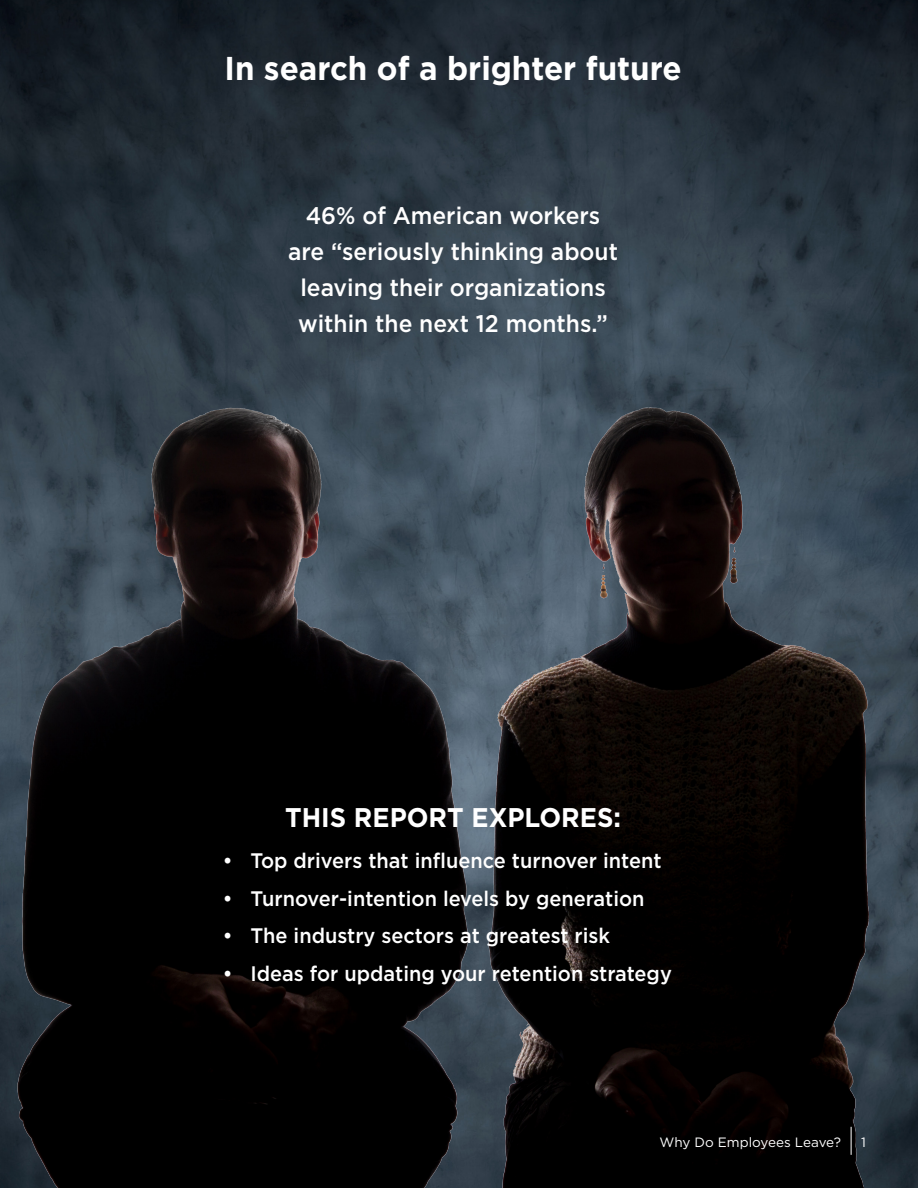
<style>
.page{position:relative;width:918px;height:1188px;background:#fff}
.page>*{position:absolute;margin:0;border:0;box-sizing:border-box;transform-origin:0 0}
.t1{font:700 33px "Gotham";color:#fff;scale:.95 1}
.t2{font:700 27px "Gotham";color:#fff;scale:.95 1}
.t3{font:500 24px/36px "Gotham";color:#fff;text-align:center;scale:.95 1}
.t4{font:500 21px "Gotham";color:#fff;scale:.95 1}
.t5{font:13.5px "Gotham";color:#fff}
</style>
<div class="page">
<img style="left:0;top:0;width:918px;height:338px">
<img style="left:0;top:338px;width:918px;height:850px">
<svg style="left:851px;top:1127px;width:1px;height:28px"></svg>
<p class="t1" style="left:224px;top:47px;width:483px">In search of a brighter future</p>
<p class="t3" style="left:306px;top:198px;width:312px">46% of American workers</p>
<p class="t3" style="left:288px;top:234px;width:349px">are “seriously thinking about leaving their organizations within the next 12 months.”</p>
<p class="t2" style="left:285px;top:800px;width:355px">THIS REPORT EXPLORES:</p>
<p class="t4" style="left:223px;top:847px;width:464px">• Top drivers that influence turnover intent</p>
<p class="t4" style="left:223px;top:885px;width:446px">• Turnover-intention levels by generation</p>
<p class="t4" style="left:223px;top:922px;width:409px">• The industry sectors at greatest risk</p>
<p class="t4" style="left:223px;top:960px;width:474px">• Ideas for updating your retention strategy</p>
<p class="t5" style="left:660px;top:1133px;width:183px">Why Do Employees Leave?</p>
<p class="t5" style="left:861px;top:1133px;width:6px">1</p>
</div>
